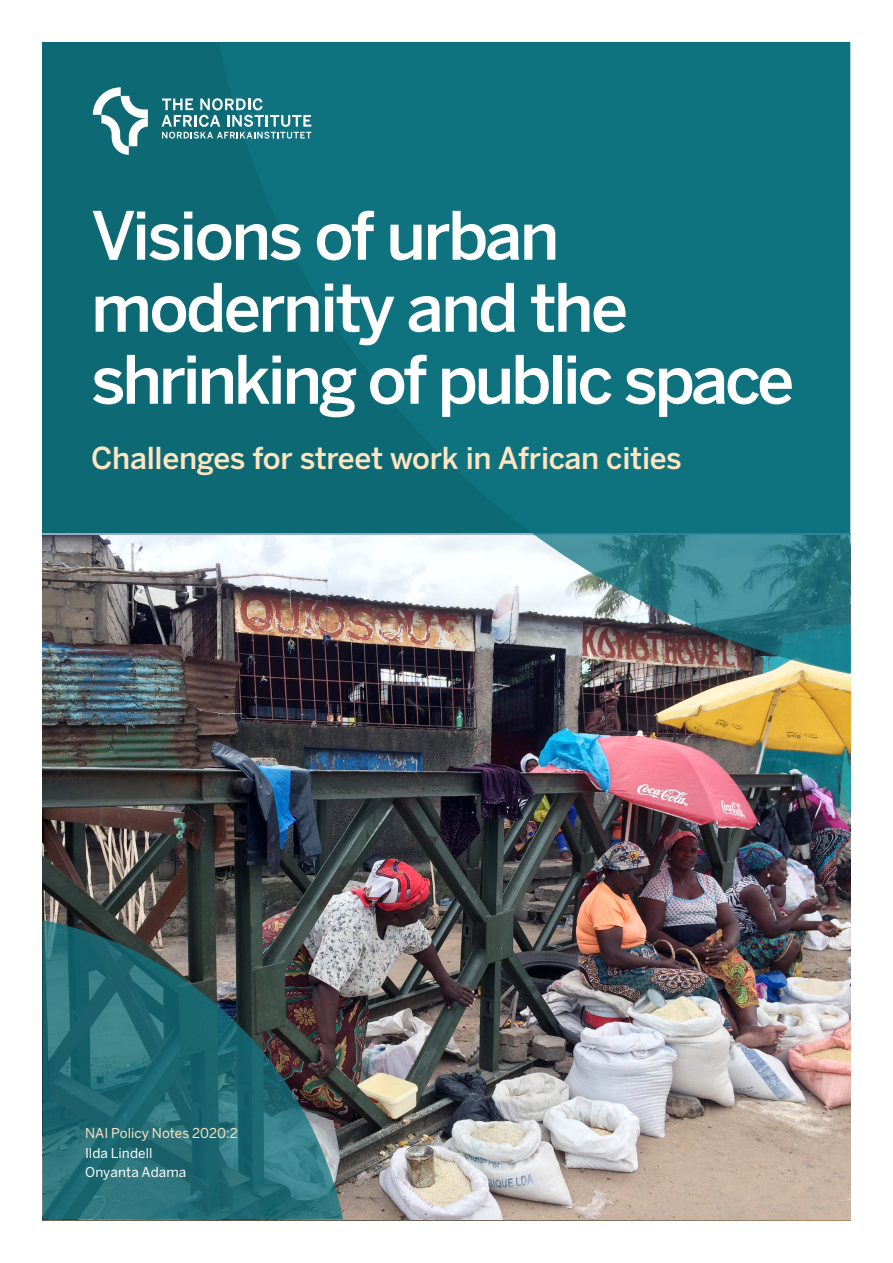
<style>
.page{position:relative;width:893px;height:1263px;background:#fff}
.page>*{position:absolute;margin:0;border:0;box-sizing:border-box;transform-origin:0 0}
.t1{font:500 66px/72px "Benton Sans";letter-spacing:-.05em;color:#fff}
.Subtitle{font:500 30px "Benton Sans";letter-spacing:-.01em;color:#fee5c1}
.Body_Sans{font:13.5px/19.5px "Benton Sans";letter-spacing:.005em;color:#fff}
.Body_Sans-2{font:13.5px "Benton Sans";letter-spacing:.005em;color:#fee5c1}
</style>
<div class="page">
<div style="left:43px;top:43px;width:807px;height:1176px;background:#0d6973"></div>
<img style="left:43px;top:535px;width:807px;height:684px">
<svg style="left:43px;top:920px;width:300px;height:299px"></svg>
<svg style="left:219px;top:43px;width:631px;height:631px;fill:#0f727f"></svg>
<svg style="left:93px;top:87px;width:55px;height:68px"></svg>
<svg style="left:162px;top:98px;width:149px;height:41px"></svg>
<h1 class="t1" style="left:91px;top:200px;width:705px">Visions of urban modernity and the shrinking of public space</h1>
<p class="Subtitle" style="left:91px;top:440px;width:592px">Challenges for street work in African cities</p>
<p class="Body_Sans-2" style="left:85px;top:1125px;width:154px">NAI Policy Notes 2020:2</p>
<p class="Body_Sans" style="left:85px;top:1143px;width:103px">Ilda Lindell<br>Onyanta Adama</p>
</div>
